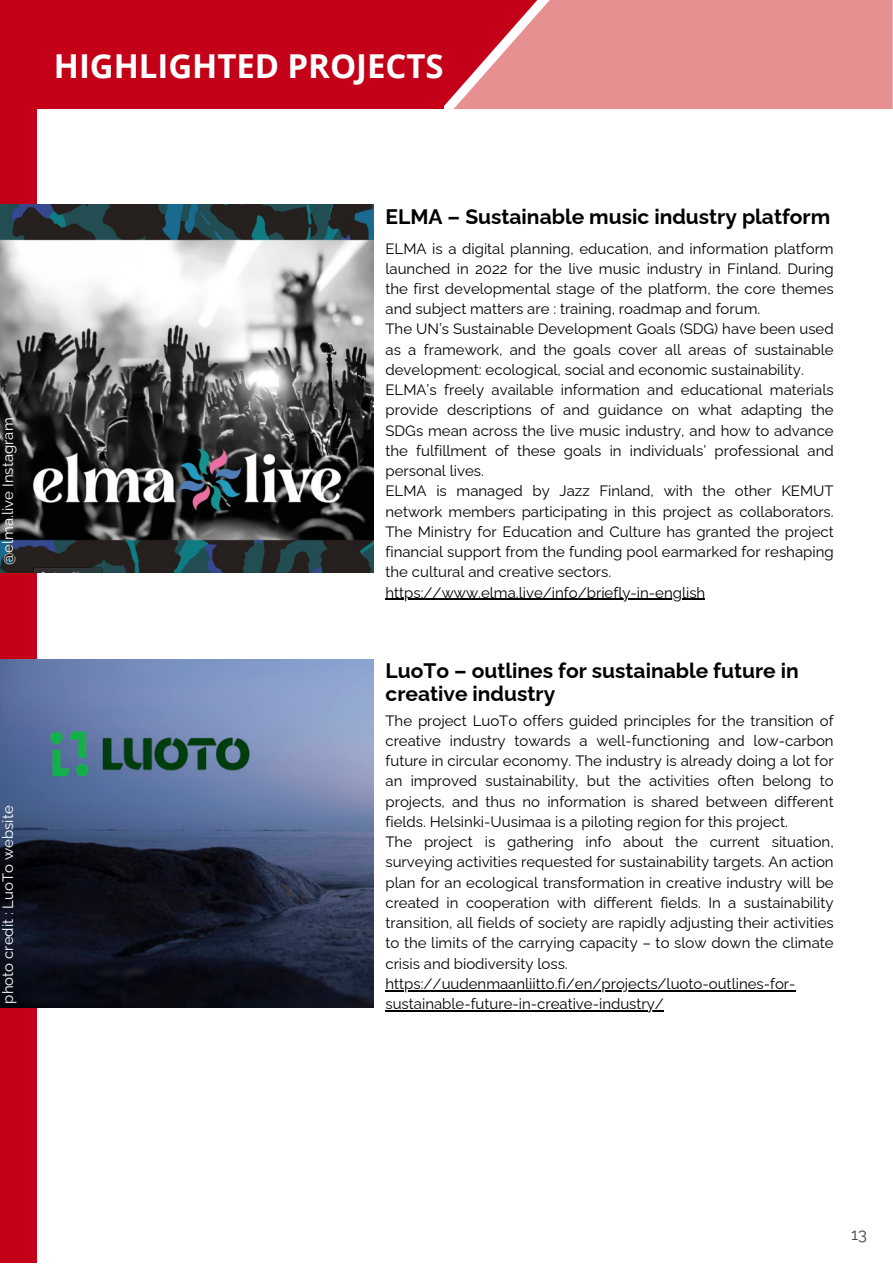
<style>
.page{position:relative;width:893px;height:1264px;background:#fff}
.page>*{position:absolute;margin:0;border:0;box-sizing:border-box;transform-origin:0 0}
.t1{font:700 33px "Open Sans";color:#fff}
.t2{font:700 21px/22.5px "Raleway";color:#000}
.t3{font:16.5px "Raleway";color:#434344}
.t4{font:15px/20.2px "Raleway";color:#000;text-align:justify}
.t5{font:15px "Raleway";color:#fff}
</style>
<div class="page">
<div style="left:0;top:0;width:37px;height:1262px;background:#c30017"></div>
<img style="left:0;top:204px;width:373px;height:368px">
<img style="left:0;top:659px;width:373px;height:348px">
<svg style="left:443px;top:0;width:259px;height:109px;background:#e0797e"></svg>
<div style="left:0;top:0;width:443px;height:109px;background:#c30017"></div>
<hr style="left:385px;top:598px;width:320px;height:2px;background:#000">
<hr style="left:385px;top:989px;width:410px;height:2px;background:#000">
<hr style="left:385px;top:1010px;width:279px;height:1px;background:#000">
<p class="t1" style="left:54px;top:43px;width:391px">HIGHLIGHTED PROJECTS</p>
<p class="t5" style="left:-1px;top:565px;width:149px;rotate:-90deg">@elma.live Instagram</p>
<p class="t5" style="left:-1px;top:1003px;width:199px;rotate:-90deg">photo credit : LuoTo website</p>
<p class="t2" style="left:385px;top:205px;width:446px">ELMA – Sustainable music industry platform</p>
<p class="t4" style="left:385px;top:238px;width:449px">ELMA is a digital planning, education, and information platform launched in 2022 for the live music industry in Finland. During the first developmental stage of the platform, the core themes and subject matters are : training, roadmap and forum.</p>
<p class="t4" style="left:385px;top:319px;width:449px">The UN’s Sustainable Development Goals (SDG) have been used as a framework, and the goals cover all areas of sustainable development: ecological, social and economic sustainability.</p>
<p class="t4" style="left:385px;top:380px;width:449px">ELMA’s freely available information and educational materials provide descriptions of and guidance on what adapting the SDGs mean across the live music industry, and how to advance the fulfillment of these goals in individuals’ professional and personal lives.</p>
<p class="t4" style="left:385px;top:481px;width:449px">ELMA is managed by Jazz Finland, with the other KEMUT network members participating in this project as collaborators.<br>The Ministry for Education and Culture has granted the project financial support from the funding pool earmarked for reshaping the cultural and creative sectors.</p>
<p class="t4" style="left:385px;top:582px;width:321px">https://www.elma.live/info/briefly-in-english</p>
<p class="t2" style="left:385px;top:659px;width:415px">LuoTo – outlines for sustainable future in creative industry</p>
<p class="t4" style="left:385px;top:710px;width:449px">The project LuoTo offers guided principles for the transition of creative industry towards a well-functioning and low-carbon future in circular economy. The industry is already doing a lot for an improved sustainability, but the activities often belong to projects, and thus no information is shared between different fields. Helsinki-Uusimaa is a piloting region for this project.</p>
<p class="t4" style="left:385px;top:831px;width:449px">The project is gathering info about the current situation, surveying activities requested for sustainability targets. An action plan for an ecological transformation in creative industry will be created in cooperation with different fields. In a sustainability transition, all fields of society are rapidly adjusting their activities to the limits of the carrying capacity – to slow down the climate crisis and biodiversity loss.</p>
<p class="t4" style="left:385px;top:973px;width:411px">https://uudenmaanliitto.fi/en/projects/luoto-outlines-for&shy;sustainable-future-in-creative-industry/</p>
<p class="t3" style="left:850px;top:1224px;width:17px">13</p>
</div>
